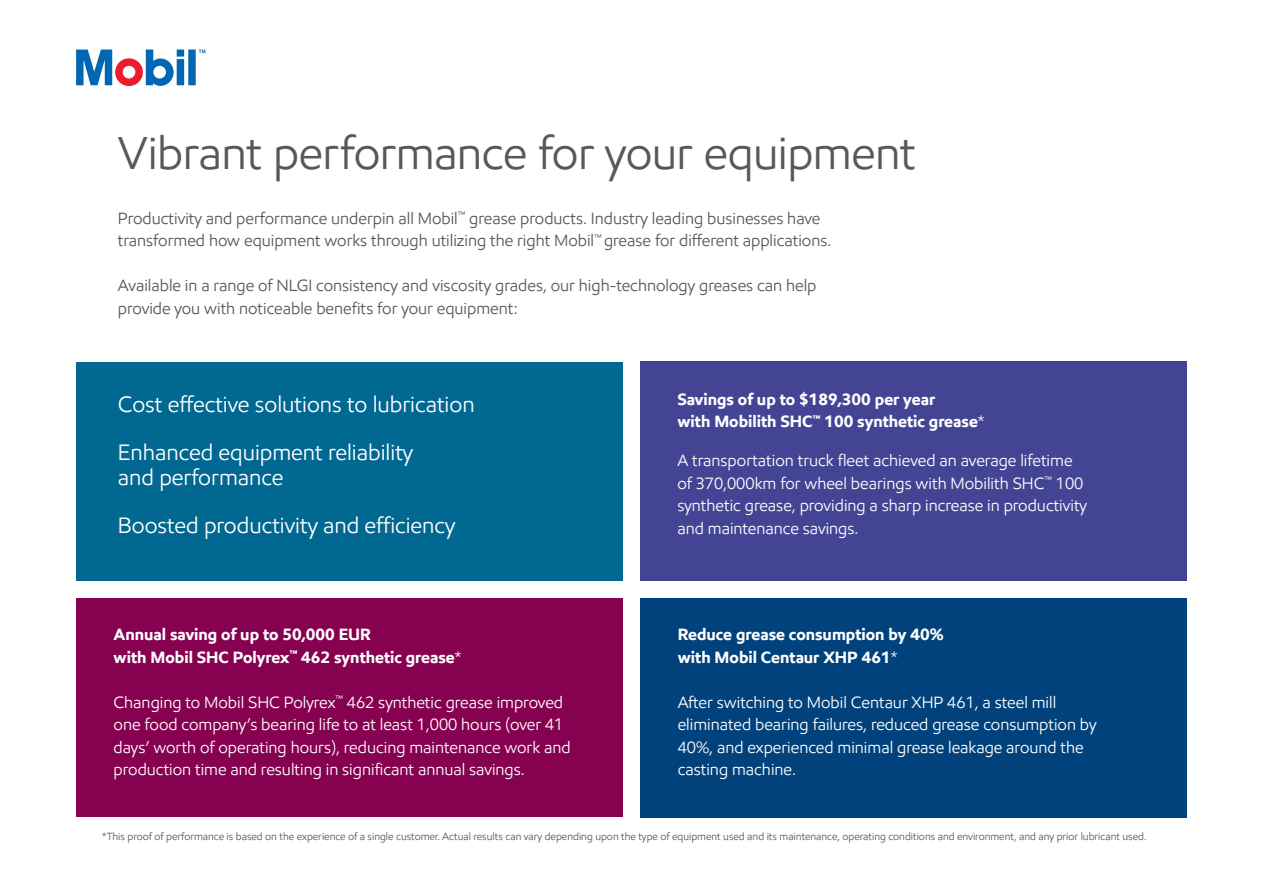
<style>
.page{position:relative;width:1263px;height:893px;background:#fff}
.page>*{position:absolute;margin:0;border:0;box-sizing:border-box;transform-origin:0 0}
.t1{font:46.5px "E Mprint";letter-spacing:-.01em;color:#57585a}
.t2{font:22.5px "E Mprint";color:#fff}
.t3{font:16.5px/22.5px "E Mprint";color:#fff}
.t4{font:16.5px/22.5px "E Mprint";color:#57585a}
.t5{font:700 16.5px/22.5px "E Mprint";color:#fff}
.t6{font:10.5px "E Mprint";color:#57585a}
.s1{font-weight:400}
</style>
<div class="page">
<div style="left:77px;top:598px;width:546px;height:219px;background:#870151"></div>
<div style="left:640px;top:361px;width:546px;height:220px;background:#434494"></div>
<div style="left:640px;top:598px;width:546px;height:219px;background:#01427c"></div>
<div style="left:77px;top:362px;width:546px;height:219px;background:#006891"></div>
<svg style="left:76px;top:50px;width:129px;height:36px"></svg>
<p class="t1" style="left:118px;top:124px;width:800px">Vibrant performance for your equipment</p>
<p class="t4" style="left:118px;top:207px;width:715px">Productivity and performance underpin all Mobil<sup>™</sup> grease products. Industry leading businesses have transformed how equipment works through utilizing the right Mobil<sup>™</sup> grease for different applications.</p>
<p class="t4" style="left:118px;top:274px;width:700px">Available in a range of NLGI consistency and viscosity grades, our high-technology greases can help provide you with noticeable benefits for your equipment:</p>
<p class="t2" style="left:118px;top:390px;width:358px">Cost effective solutions to lubrication</p>
<p class="t2" style="left:118px;top:438px;width:297px">Enhanced equipment reliability</p>
<p class="t2" style="left:118px;top:464px;width:167px">and performance</p>
<p class="t2" style="left:118px;top:512px;width:339px">Boosted productivity and efficiency</p>
<p class="t5" style="left:114px;top:623px;width:259px">Annual saving of up to 50,000 EUR</p>
<p class="t5" style="left:114px;top:645px;width:349px">with Mobil SHC Polyrex<sup>™</sup> 462 synthetic grease<span class="s1">*</span></p>
<p class="t3" style="left:114px;top:691px;width:459px">Changing to Mobil SHC Polyrex<sup>™</sup> 462 synthetic grease improved one food company’s bearing life to at least 1,000 hours (over 41 days’ worth of operating hours), reducing maintenance work and production time and resulting in significant annual savings.</p>
<p class="t5" style="left:677px;top:387px;width:259px">Savings of up to $189,300 per year</p>
<p class="t5" style="left:677px;top:410px;width:309px">with Mobilith SHC<sup>™</sup> 100 synthetic grease<span class="s1">*</span></p>
<p class="t3" style="left:677px;top:449px;width:397px">A transportation truck fleet achieved an average lifetime</p>
<p class="t3" style="left:677px;top:472px;width:411px">of 370,000km for wheel bearings with Mobilith SHC<sup>™</sup> 100 synthetic grease, providing a sharp increase in productivity and maintenance savings.</p>
<p class="t5" style="left:678px;top:623px;width:267px">Reduce grease consumption by 40% with Mobil Centaur XHP 461<span class="s1">*</span></p>
<p class="t3" style="left:678px;top:691px;width:420px">After switching to Mobil Centaur XHP 461, a steel mill eliminated bearing failures, reduced grease consumption by 40%, and experienced minimal grease leakage around the casting machine.</p>
<p class="t6" style="left:102px;top:830px;width:1046px">*This proof of performance is based on the experience of a single customer. Actual results can vary depending upon the type of equipment used and its maintenance, operating conditions and environment, and any prior lubricant used.</p>
</div>
